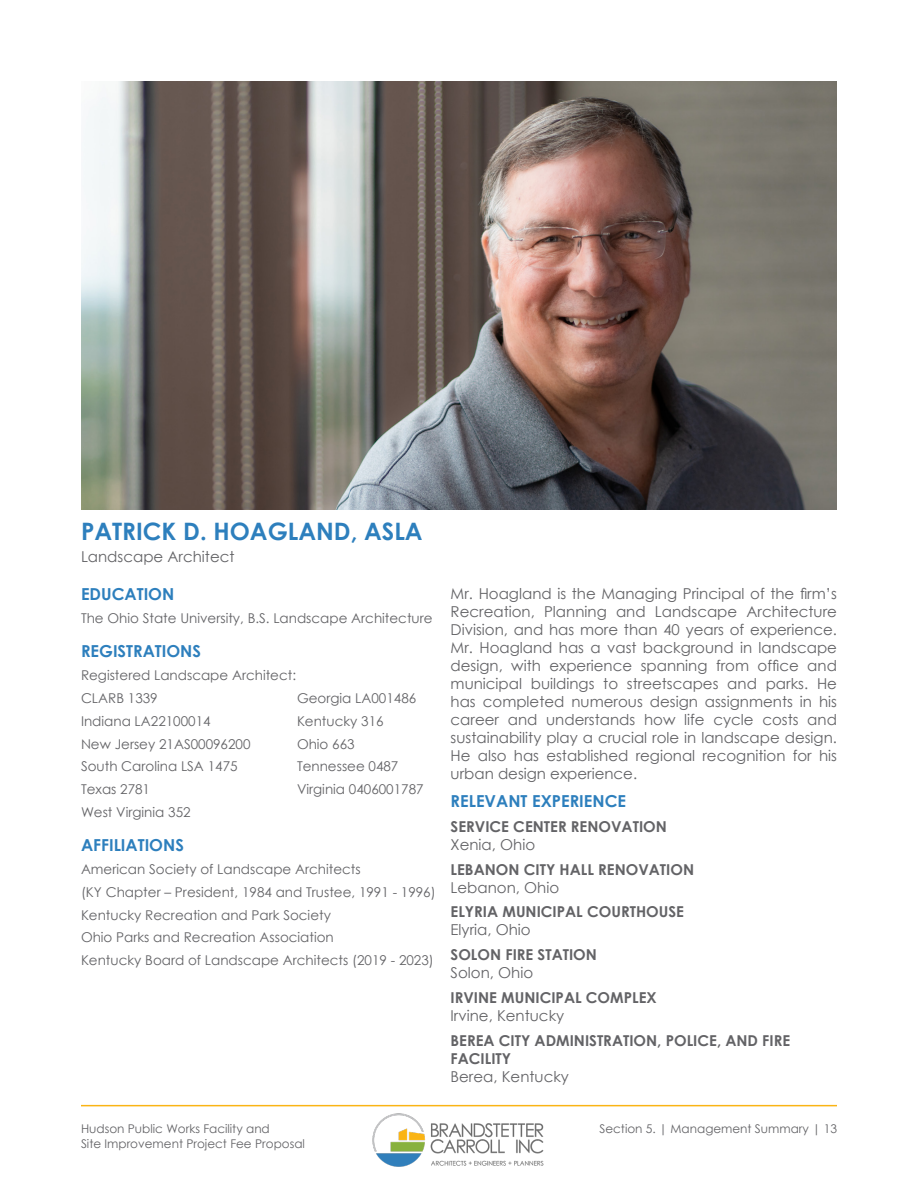
<style>
.page{position:relative;width:918px;height:1188px;background:#fff}
.page>*{position:absolute;margin:0;border:0;box-sizing:border-box;transform-origin:0 0}
.t1{font:700 24px "Century Gothic";color:#2d7fbd}
.t2{font:700 16.5px "Century Gothic";color:#2d7fbd}
.t3{font:15px/18px "Century Gothic";color:#636366;text-align:justify}
.t4{font:700 15px/18px "Century Gothic";color:#636366}
.t5{font:13.5px "Century Gothic";color:#636366}
.t6{font:12px/14.4px "Century Gothic";color:#636366}
</style>
<div class="page">
<hr style="left:81px;top:1105px;width:756px;height:1px;background:#fab415">
<img style="left:372px;top:1113px;width:172px;height:54px">
<img style="left:81px;top:81px;width:756px;height:428px">
<p class="t1" style="left:81px;top:513px;width:343px">PATRICK D. HOAGLAND, ASLA</p>
<p class="t3" style="left:81px;top:547px;width:155px">Landscape Architect</p>
<p class="t2" style="left:81px;top:582px;width:95px">EDUCATION</p>
<p class="t5" style="left:81px;top:609px;width:353px">The Ohio State University, B.S. Landscape Architecture</p>
<p class="t2" style="left:81px;top:638px;width:122px">REGISTRATIONS</p>
<p class="t5" style="left:81px;top:665px;width:217px">Registered Landscape Architect:</p>
<p class="t5" style="left:81px;top:688px;width:78px">CLARB 1339</p>
<p class="t5" style="left:297px;top:688px;width:121px">Georgia LA001486</p>
<p class="t5" style="left:81px;top:711px;width:131px">Indiana LA22100014</p>
<p class="t5" style="left:297px;top:711px;width:88px">Kentucky 316</p>
<p class="t5" style="left:81px;top:734px;width:171px">New Jersey 21AS00096200</p>
<p class="t5" style="left:297px;top:734px;width:59px">Ohio 663</p>
<p class="t5" style="left:81px;top:757px;width:158px">South Carolina LSA 1475</p>
<p class="t5" style="left:297px;top:757px;width:103px">Tennessee 0487</p>
<p class="t5" style="left:81px;top:780px;width:71px">Texas 2781</p>
<p class="t5" style="left:297px;top:780px;width:128px">Virginia 0406001787</p>
<p class="t5" style="left:81px;top:803px;width:111px">West Virginia 352</p>
<p class="t2" style="left:81px;top:832px;width:104px">AFFILIATIONS</p>
<p class="t5" style="left:81px;top:859px;width:281px">American Society of Landscape Architects</p>
<p class="t5" style="left:81px;top:882px;width:356px">(KY Chapter – President, 1984 and Trustee, 1991 - 1996)</p>
<p class="t5" style="left:81px;top:905px;width:251px">Kentucky Recreation and Park Society</p>
<p class="t5" style="left:81px;top:928px;width:254px">Ohio Parks and Recreation Association</p>
<p class="t5" style="left:81px;top:951px;width:354px">Kentucky Board of Landscape Architects (2019 - 2023)</p>
<p class="t3" style="left:451px;top:585px;width:388px">Mr. Hoagland is the Managing Principal of the firm’s Recreation, Planning and Landscape Architecture Division, and has more than 40 years of experience.<br>Mr. Hoagland has a vast background in landscape design, with experience spanning from office and municipal buildings to streetscapes and parks. He has completed numerous design assignments in his career and understands how life cycle costs and sustainability play a crucial role in landscape design.<br>He also has established regional recognition for his urban design experience.</p>
<p class="t2" style="left:451px;top:789px;width:177px">RELEVANT EXPERIENCE</p>
<p class="t4" style="left:451px;top:817px;width:218px">SERVICE CENTER RENOVATION</p>
<p class="t3" style="left:451px;top:835px;width:86px">Xenia, Ohio</p>
<p class="t4" style="left:451px;top:860px;width:245px">LEBANON CITY HALL RENOVATION</p>
<p class="t3" style="left:451px;top:878px;width:110px">Lebanon, Ohio</p>
<p class="t4" style="left:451px;top:902px;width:235px">ELYRIA MUNICIPAL COURTHOUSE</p>
<p class="t3" style="left:451px;top:921px;width:82px">Elyria, Ohio</p>
<p class="t4" style="left:451px;top:945px;width:148px">SOLON FIRE STATION</p>
<p class="t3" style="left:451px;top:964px;width:84px">Solon, Ohio</p>
<p class="t4" style="left:451px;top:988px;width:208px">IRVINE MUNICIPAL COMPLEX</p>
<p class="t3" style="left:451px;top:1006px;width:115px">Irvine, Kentucky</p>
<p class="t4" style="left:451px;top:1031px;width:341px">BEREA CITY ADMINISTRATION, POLICE, AND FIRE<br>FACILITY</p>
<p class="t3" style="left:451px;top:1067px;width:120px">Berea, Kentucky</p>
<p class="t6" style="left:81px;top:1122px;width:225px">Hudson Public Works Facility and<br>Site Improvement Project Fee Proposal</p>
<p class="t6" style="left:599px;top:1122px;width:239px">Section 5. | Management Summary | 13</p>
</div>
